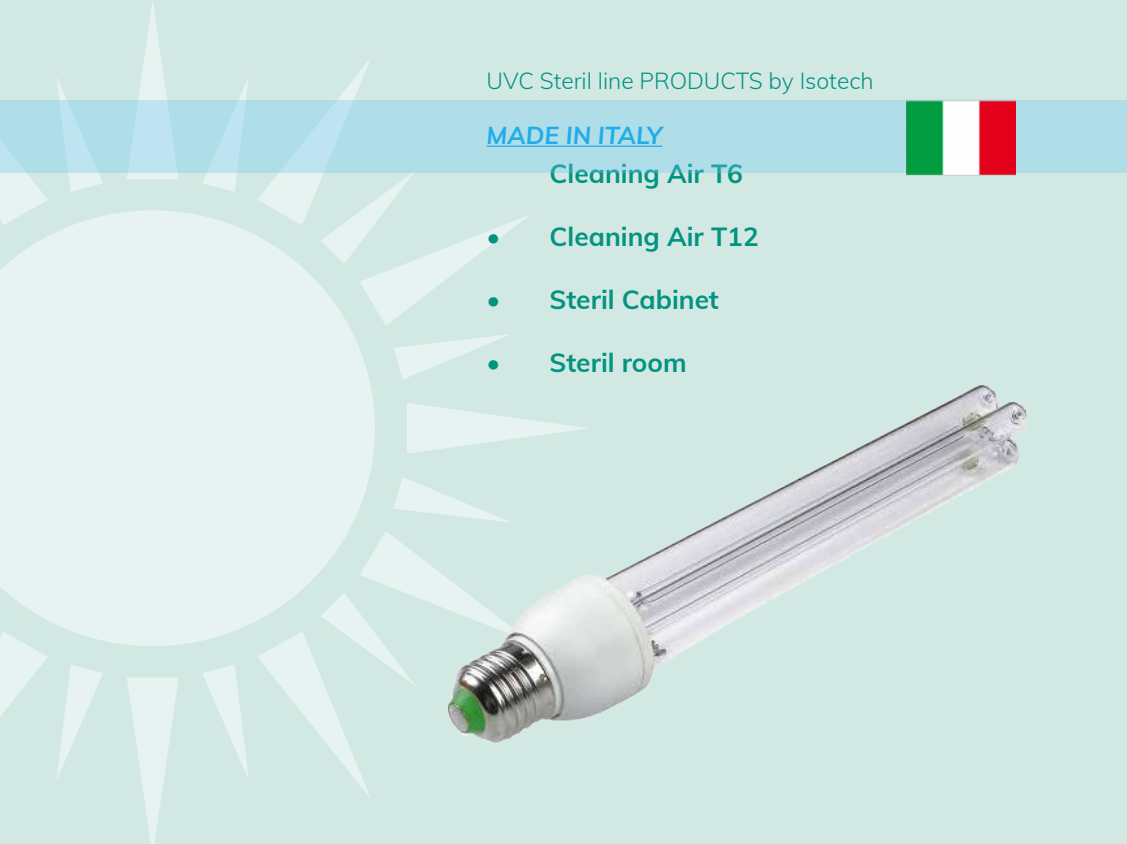
<style>
.page{position:relative;width:1127px;height:844px;background:#fff}
.page>*{position:absolute;margin:0;border:0;box-sizing:border-box;transform-origin:0 0}
.t1{font:700 26.25px "Muli";color:#039381}
.t2{font:italic 700 24.5px "Muli";color:#009fe3}
.t3{font:300 22.75px "Muli";color:#039381}
</style>
<div class="page">
<div style="left:0;top:0;width:1126px;height:843px;background:#d2e9e3"></div>
<div style="left:0;top:210px;width:375px;height:436px;background:#e7f3f0"></div>
<svg style="left:127px;top:0;width:51px;height:179px;background:#d8ece7"></svg>
<svg style="left:0;top:57px;width:48px;height:168px;background:#d9ece7"></svg>
<svg style="left:0;top:631px;width:48px;height:168px;background:#d7ebe6"></svg>
<svg style="left:127px;top:677px;width:51px;height:166px;background:#ddeeea"></svg>
<svg style="left:407px;top:403px;width:7px;height:50px"></svg>
<svg style="left:56px;top:76px;width:47px;height:116px;background:#d7ebe6"></svg>
<svg style="left:56px;top:664px;width:47px;height:116px;background:#d9ece7"></svg>
<svg style="left:202px;top:664px;width:47px;height:116px;background:#d9ece7"></svg>
<svg style="left:257px;top:530px;width:157px;height:269px;background:#d8ece7"></svg>
<svg style="left:394px;top:477px;width:20px;height:45px"></svg>
<svg style="left:394px;top:334px;width:118px;height:45px;background:#d9ece7"></svg>
<svg style="left:257px;top:57px;width:274px;height:268px;background:#d7ebe6"></svg>
<svg style="left:202px;top:76px;width:47px;height:116px;background:#d7ebe6"></svg>
<img style="left:414px;top:382px;width:649px;height:461px">
<div style="left:0;top:100px;width:1126px;height:73px;background:linear-gradient(to right,#b3e0eb,#addbe5)"></div>
<img style="left:905px;top:83px;width:109px;height:109px">
<p class="t3" style="left:486px;top:64px;width:388px">UVC Steril line PRODUCTS by Isotech</p>
<p class="t2" style="left:486px;top:117px;width:177px">MADE IN ITALY</p>
<p class="t1" style="left:549px;top:155px;width:195px">Cleaning Air T6</p>
<p class="t1" style="left:486px;top:218px;width:274px">• Cleaning Air T12</p>
<p class="t1" style="left:486px;top:281px;width:234px">• Steril Cabinet</p>
<p class="t1" style="left:486px;top:344px;width:201px">• Steril room</p>
</div>
